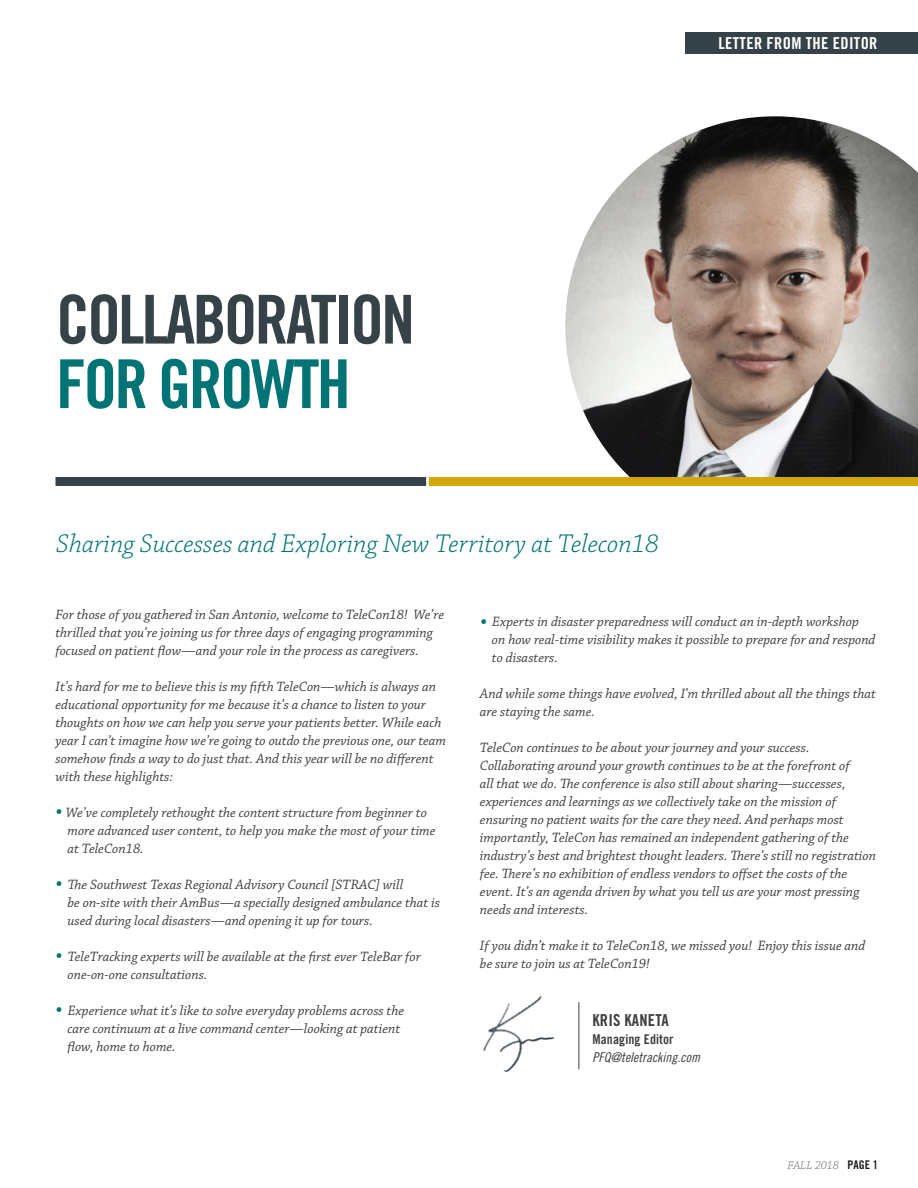
<style>
.page{position:relative;width:918px;height:1188px;background:#fff}
.page>*{position:absolute;margin:0;border:0;box-sizing:border-box;transform-origin:0 0}
.t1{font:67.5px "Trade Gothic LT Std Bd Cn 20";letter-spacing:-.04em;color:#354247}
.t2{font:67.5px "Trade Gothic LT Std Bd Cn 20";letter-spacing:-.04em;color:#007475}
.t3{font:italic 300 27px "Chaparral Pro";color:#007475}
.t4{font:16.5px "Trade Gothic LT Std Bd Cn 20";letter-spacing:.02em;color:#fff}
.t5{font:16.5px "Trade Gothic LT Std Bd Cn 20";letter-spacing:.01em;color:#3e3e3f}
.t6{font:italic 14.25px/18px "Chaparral Pro";color:#3e3e3f}
.t7{font:13.5px "Trade Gothic LT Std Cn 18 Obl";color:#3e3e3f}
.t8{font:13.5px "Trade Gothic LT Std Bd Cn 20";letter-spacing:.01em;color:#3e3e3f}
.t9{font:italic 300 12px "Chaparral Pro";color:#6c6d70}
.s1{font-size:24px;color:#007475}
.s2{font-family:"Trade Gothic LT Std Bd Cn 20";font-weight:400;font-style:normal;color:#231f20}
</style>
<div class="page">
<div style="left:685px;top:32px;width:233px;height:22px;background:#354247"></div>
<img style="left:565px;top:116px;width:353px;height:361px">
<div style="left:429px;top:477px;width:489px;height:9px;background:#d2a808"></div>
<div style="left:56px;top:477px;width:370px;height:9px;background:#354247"></div>
<img style="left:483px;top:996px;width:96px;height:76px">
<hr style="left:579px;top:1002px;width:1px;height:67px;background:#354247">
<p class="t4" style="left:718px;top:33px;width:161px">LETTER FROM THE EDITOR</p>
<h1 class="t1" style="left:56px;top:279px;width:360px">COLLABORATION</h1>
<h1 class="t2" style="left:56px;top:343px;width:296px">FOR GROWTH</h1>
<h2 class="t3" style="left:56px;top:529px;width:604px">Sharing Successes and Exploring New Territory at Telecon18</h2>
<p class="t6" style="left:56px;top:606px;width:390px">For those of you gathered in San Antonio, welcome to TeleCon18! We’re thrilled that you’re joining us for three days of engaging programming focused on patient flow—and your role in the process as caregivers.</p>
<p class="t6" style="left:56px;top:678px;width:392px">It’s hard for me to believe this is my fifth TeleCon—which is always an educational opportunity for me because it’s a chance to listen to your thoughts on how we can help you serve your patients better. While each year I can’t imagine how we’re going to outdo the previous one, our team somehow finds a way to do just that. And this year will be no different with these highlights:</p>
<p class="t6" style="left:68px;top:804px;width:370px;text-indent:-12px"><span class="s1">•</span> We’ve completely rethought the content structure from beginner to more advanced user content, to help you make the most of your time at TeleCon18.</p>
<p class="t6" style="left:68px;top:876px;width:374px;text-indent:-12px"><span class="s1">•</span> The Southwest Texas Regional Advisory Council [STRAC] will<br>be on-site with their AmBus—a specially designed ambulance that is used during local disasters—and opening it up for tours.</p>
<p class="t6" style="left:68px;top:948px;width:355px;text-indent:-12px"><span class="s1">•</span> TeleTracking experts will be available at the first ever TeleBar for one-on-one consultations.</p>
<p class="t6" style="left:68px;top:1002px;width:338px;text-indent:-12px"><span class="s1">•</span> Experience what it’s like to solve everyday problems across the care continuum at a live command center—looking at patient flow, home to home.</p>
<p class="t6" style="left:492px;top:613px;width:385px;text-indent:-12px"><span class="s1">•</span> Experts in disaster preparedness will conduct an in-depth workshop on how real-time visibility makes it possible to prepare for and respond to disasters.</p>
<p class="t6" style="left:480px;top:685px;width:398px">And while some things have evolved, I’m thrilled about all the things that are staying the same.</p>
<p class="t6" style="left:480px;top:739px;width:397px">TeleCon continues to be about your journey and your success.<br>Collaborating around your growth continues to be at the forefront of<br>all that we do. The conference is also still about sharing—successes, experiences and learnings as we collectively take on the mission of ensuring no patient waits for the care they need. And perhaps most importantly, TeleCon has remained an independent gathering of the industry’s best and brightest thought leaders. There’s still no registration fee. There’s no exhibition of endless vendors to offset the costs of the event. It’s an agenda driven by what you tell us are your most pressing needs and interests.</p>
<p class="t6" style="left:480px;top:937px;width:387px">If you didn’t make it to TeleCon18, we missed you! Enjoy this issue and be sure to join us at TeleCon19!</p>
<p class="t5" style="left:592px;top:1010px;width:78px">KRIS KANETA</p>
<p class="t8" style="left:592px;top:1031px;width:83px">Managing Editor</p>
<p class="t7" style="left:592px;top:1049px;width:109px">PFQ@teletracking.com</p>
<p class="t9" style="left:788px;top:1158px;width:92px">FALL 2018 <span class="s2">PAGE 1</span></p>
</div>
